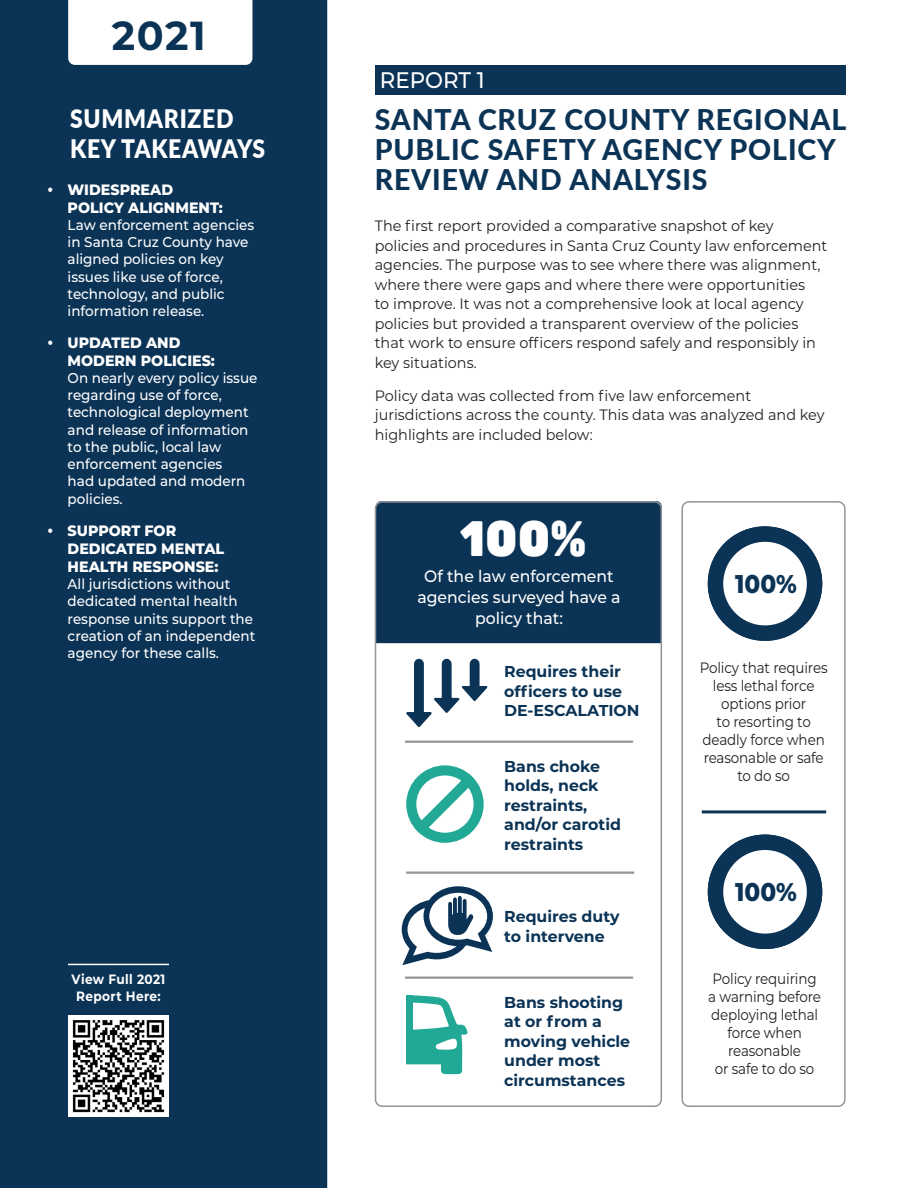
<style>
.page{position:relative;width:918px;height:1188px;background:#fff}
.page>*{position:absolute;margin:0;border:0;box-sizing:border-box;transform-origin:0 0}
.t1{font:49.5px "Rubik One";color:#fff;scale:.9 1}
.t2{font:700 40.5px "Montserrat";color:#0b3355}
.t3{font:800 28.5px/30px "Lato";letter-spacing:.03em;color:#0b3355}
.t4{font:800 25.65px "Montserrat";color:#0b3355;scale:.9 1}
.t5{font:900 25.5px/30px "Lato";letter-spacing:.03em;color:#fff;scale:.9 1}
.t6{font:500 22.5px "Montserrat";color:#fff;scale:.95 1}
.t7{font:500 16.5px/21px "Montserrat";color:#fff;text-align:center;scale:.95 1}
.t8{font:700 15.75px/19.5px "Montserrat";color:#0b3355}
.t9{font:15px/19.5px "Montserrat";color:#231f20;scale:.96 1}
.t10{font:15px/18px "Montserrat";color:#231f20;text-align:center;scale:.9 1}
.t11{font:800 15px/18px "Montserrat";color:#fff;scale:.95 1}
.t12{font:500 14.25px/17.2px "Montserrat";color:#fff;scale:.95 1}
.t13{font:700 13.5px/16.5px "Montserrat";letter-spacing:.03em;color:#fff;text-align:center;scale:.9 1}
</style>
<div class="page">
<div style="left:375px;top:65px;width:471px;height:29px;background:#0b3355"></div>
<div style="left:0;top:0;width:327px;height:1188px;background:#0b3355"></div>
<svg style="left:68px;top:0;width:184px;height:65px"></svg>
<img style="left:68px;top:1016px;width:101px;height:101px">
<div style="left:376px;top:501px;width:286px;height:142px;background:#0b3355"></div>
<div style="left:375px;top:501px;width:287px;height:606px;border:2px solid #939598;border-radius:7px"></div>
<div style="left:681px;top:501px;width:165px;height:606px;border:2px solid #939598;border-radius:7px"></div>
<hr style="left:405px;top:741px;width:228px;height:2px;background:#939598">
<hr style="left:406px;top:872px;width:228px;height:2px;background:#939598">
<hr style="left:702px;top:810px;width:124px;height:3px;background:#0b3355">
<hr style="left:405px;top:977px;width:228px;height:2px;background:#939598">
<svg style="left:401px;top:886px;width:92px;height:80px"></svg>
<svg style="left:406px;top:658px;width:82px;height:69px"></svg>
<svg style="left:406px;top:995px;width:62px;height:79px"></svg>
<div style="left:406px;top:995px;width:6px;height:69px;background:#21a996"></div>
<svg style="left:406px;top:765px;width:78px;height:78px"></svg>
<div style="left:708px;top:526px;width:114px;height:115px;background:#0b3355;border-radius:50%"></div>
<div style="left:708px;top:835px;width:114px;height:114px;background:#0b3355;border-radius:50%"></div>
<div style="left:723px;top:542px;width:84px;height:83px;background:#fff;border-radius:50%"></div>
<div style="left:723px;top:850px;width:84px;height:84px;background:#fff;border-radius:50%"></div>
<hr style="left:68px;top:964px;width:101px;height:1px;background:#fff">
<p class="t2" style="left:112px;top:6px;width:95px">2021</p>
<p class="t5" style="left:70px;top:102px;width:218px">SUMMARIZED<br>KEY TAKEAWAYS</p>
<p class="t11" style="left:68px;top:179px;width:165px;text-indent:-20px">• WIDESPREAD<br>POLICY ALIGNMENT:</p>
<p class="t12" style="left:68px;top:216px;width:198px">Law enforcement agencies in Santa Cruz County have aligned policies on key issues like use of force, technology, and public information release.</p>
<p class="t11" style="left:68px;top:332px;width:157px;text-indent:-20px">• UPDATED AND<br>MODERN POLICIES:</p>
<p class="t12" style="left:68px;top:368px;width:201px">On nearly every policy issue regarding use of force, technological deployment and release of information to the public, local law enforcement agencies<br>had updated and modern policies.</p>
<p class="t11" style="left:68px;top:521px;width:166px;text-indent:-20px">• SUPPORT FOR<br>DEDICATED MENTAL<br>HEALTH RESPONSE:</p>
<p class="t12" style="left:68px;top:575px;width:199px">All jurisdictions without dedicated mental health response units support the creation of an independent agency for these calls.</p>
<p class="t13" style="left:72px;top:971px;width:106px">View Full 2021<br>Report Here:</p>
<p class="t6" style="left:380px;top:64px;width:112px">REPORT 1</p>
<p class="t3" style="left:375px;top:103px;width:473px">SANTA CRUZ COUNTY REGIONAL<br>PUBLIC SAFETY AGENCY POLICY<br>REVIEW AND ANALYSIS</p>
<p class="t9" style="left:375px;top:216px;width:473px">The first report provided a comparative snapshot of key policies and procedures in Santa Cruz County law enforcement agencies. The purpose was to see where there was alignment, where there were gaps and where there were opportunities<br>to improve. It was not a comprehensive look at local agency policies but provided a transparent overview of the policies that work to ensure officers respond safely and responsibly in key situations.</p>
<p class="t9" style="left:375px;top:385px;width:470px">Policy data was collected from five law enforcement jurisdictions across the county. This data was analyzed and key highlights are included below:</p>
<p class="t1" style="left:460px;top:510px;width:142px">100%</p>
<p class="t7" style="left:417px;top:565px;width:215px">Of the law enforcement agencies surveyed have a policy that:</p>
<p class="t4" style="left:735px;top:565px;width:70px">100%</p>
<p class="t8" style="left:504px;top:661px;width:137px">Requires their officers to use<br>DE-ESCALATION</p>
<p class="t10" style="left:700px;top:658px;width:144px">Policy that requires less lethal force options prior<br>to resorting to deadly force when reasonable or safe to do so</p>
<p class="t8" style="left:504px;top:756px;width:118px">Bans choke holds, neck restraints, and/or carotid restraints</p>
<p class="t8" style="left:504px;top:906px;width:117px">Requires duty to intervene</p>
<p class="t8" style="left:504px;top:992px;width:127px">Bans shooting at or from a moving vehicle under most circumstances</p>
<p class="t4" style="left:735px;top:873px;width:70px">100%</p>
<p class="t10" style="left:708px;top:969px;width:127px">Policy requiring a warning before deploying lethal force when reasonable<br>or safe to do so</p>
</div>
